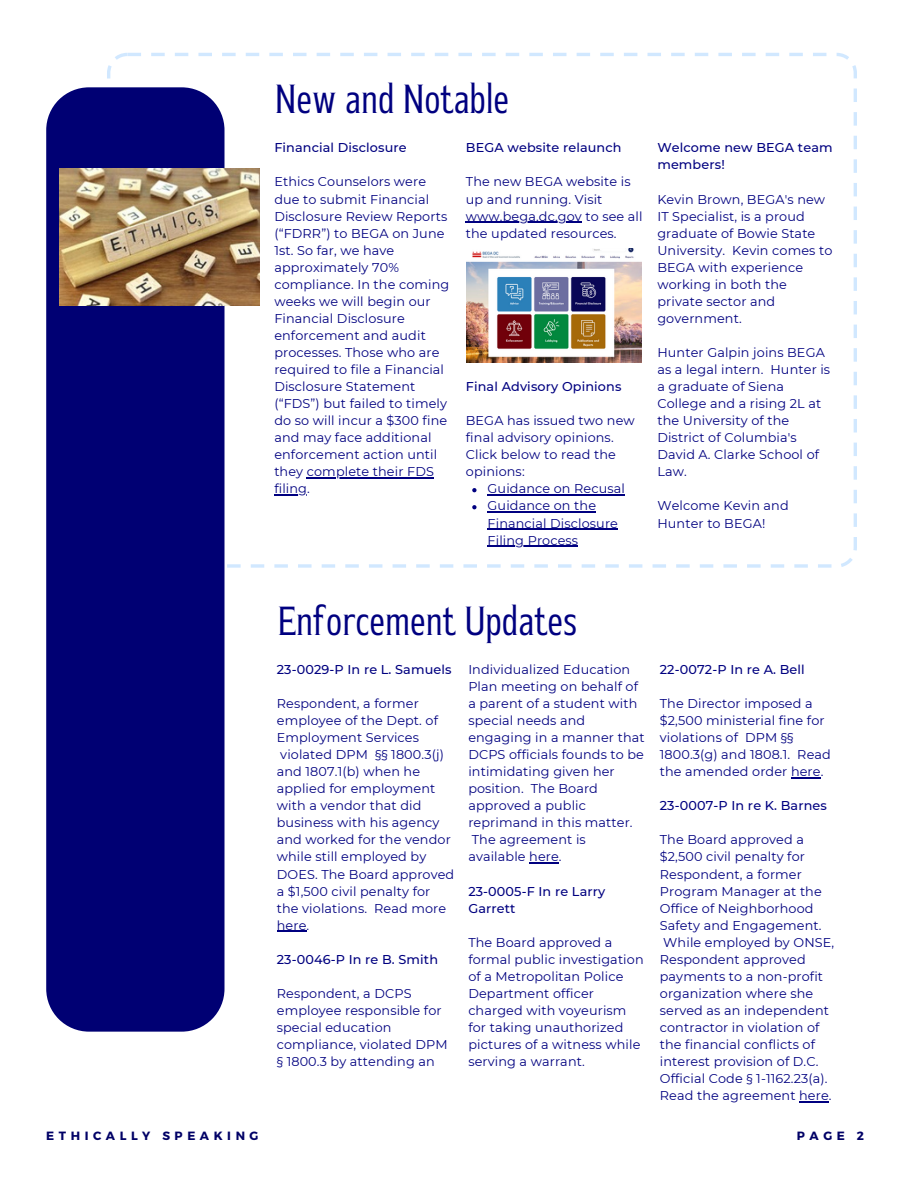
<style>
.page{position:relative;width:918px;height:1188px;background:#fff}
.page>*{position:absolute;margin:0;border:0;box-sizing:border-box;transform-origin:0 0}
.t1{font:45px "Asangha Re Co";color:#000080}
.t2{font:12.75px/17.1px "Montserrat";letter-spacing:.01em;color:#000080}
.t3{font:500 12.75px/17.1px "Montserrat";letter-spacing:.01em;color:#000080}
.t4{font:700 12px "Montserrat";letter-spacing:.38em;color:#006}
</style>
<div class="page">
<svg style="left:107px;top:52px;width:750px;height:516px"></svg>
<hr style="left:307px;top:477px;width:127px;height:1px;background:#000080">
<hr style="left:274px;top:494px;width:33px;height:2px;background:#000080">
<svg style="left:472px;top:488px;width:5px;height:4px"></svg>
<hr style="left:488px;top:494px;width:137px;height:2px;background:#000080">
<svg style="left:472px;top:505px;width:5px;height:4px"></svg>
<hr style="left:488px;top:512px;width:108px;height:1px;background:#000080">
<hr style="left:488px;top:529px;width:130px;height:1px;background:#000080">
<hr style="left:488px;top:546px;width:90px;height:1px;background:#000080">
<hr style="left:466px;top:222px;width:116px;height:1px;background:#000080">
<hr style="left:277px;top:931px;width:30px;height:1px;background:#000080">
<hr style="left:529px;top:863px;width:30px;height:1px;background:#000080">
<hr style="left:791px;top:777px;width:30px;height:1px;background:#000080">
<hr style="left:799px;top:1101px;width:30px;height:1px;background:#000080">
<div style="left:46px;top:87px;width:179px;height:945px;background:#000073"></div>
<img style="left:60px;top:169px;width:200px;height:137px">
<img style="left:466px;top:248px;width:176px;height:114px">
<p class="t1" style="left:275px;top:71px;width:235px">New and Notable</p>
<p class="t3" style="left:274px;top:139px;width:134px">Financial Disclosure</p>
<p class="t2" style="left:274px;top:173px;width:177px">Ethics Counselors were due to submit Financial<br>Disclosure Review Reports (“FDRR”) to BEGA on June<br>1st. So far, we have approximately 70% compliance. In the coming weeks we will begin our<br>Financial Disclosure enforcement and audit processes. Those who are required to file a Financial<br>Disclosure Statement (“FDS”) but failed to timely do so will incur a $300 fine and may face additional enforcement action until they complete their FDS filing.</p>
<p class="t3" style="left:466px;top:139px;width:157px">BEGA website relaunch</p>
<p class="t2" style="left:466px;top:173px;width:178px">The new BEGA website is up and running. Visit www.bega.dc.gov to see all the updated resources.</p>
<p class="t3" style="left:466px;top:378px;width:157px">Final Advisory Opinions</p>
<p class="t2" style="left:466px;top:412px;width:170px">BEGA has issued two new final advisory opinions.<br>Click below to read the opinions:</p>
<p class="t2" style="left:488px;top:480px;width:139px">Guidance on Recusal</p>
<p class="t2" style="left:488px;top:497px;width:132px">Guidance on the<br>Financial Disclosure<br>Filing Process</p>
<p class="t3" style="left:657px;top:139px;width:177px">Welcome new BEGA team members!</p>
<p class="t2" style="left:657px;top:190px;width:177px">Kevin Brown, BEGA's new<br>IT Specialist, is a proud graduate of Bowie State<br>University. Kevin comes to<br>BEGA with experience working in both the private sector and government.</p>
<p class="t2" style="left:657px;top:344px;width:174px">Hunter Galpin joins BEGA as a legal intern. Hunter is a graduate of Siena<br>College and a rising 2L at the University of the<br>District of Columbia's<br>David A. Clarke School of<br>Law.</p>
<p class="t2" style="left:657px;top:497px;width:133px">Welcome Kevin and<br>Hunter to BEGA!</p>
<p class="t1" style="left:278px;top:593px;width:301px">Enforcement Updates</p>
<p class="t3" style="left:277px;top:661px;width:176px">23-0029-P In re L. Samuels</p>
<p class="t2" style="left:277px;top:695px;width:179px">Respondent, a former employee of the Dept. of<br>Employment Services violated DPM §§ 1800.3(j) and 1807.1(b) when he applied for employment with a vendor that did business with his agency and worked for the vendor while still employed by<br>DOES. The Board approved a $1,500 civil penalty for the violations. Read more here.</p>
<p class="t3" style="left:277px;top:951px;width:163px">23-0046-P In re B. Smith</p>
<p class="t2" style="left:277px;top:985px;width:172px">Respondent, a DCPS employee responsible for special education compliance, violated DPM § 1800.3 by attending an</p>
<p class="t2" style="left:468px;top:661px;width:178px">Individualized Education<br>Plan meeting on behalf of a parent of a student with special needs and engaging in a manner that<br>DCPS officials founds to be intimidating given her position. The Board approved a public reprimand in this matter.<br>The agreement is<br>available here.</p>
<p class="t3" style="left:468px;top:882px;width:139px">23-0005-F In re Larry<br>Garrett</p>
<p class="t2" style="left:468px;top:934px;width:177px">The Board approved a formal public investigation of a Metropolitan Police<br>Department officer charged with voyeurism for taking unauthorized pictures of a witness while serving a warrant.</p>
<p class="t3" style="left:660px;top:661px;width:146px">22-0072-P In re A. Bell</p>
<p class="t2" style="left:660px;top:695px;width:173px">The Director imposed a $2,500 ministerial fine for violations of DPM §§<br>1800.3(g) and 1808.1. Read the amended order here.</p>
<p class="t3" style="left:660px;top:797px;width:169px">23-0007-P In re K. Barnes</p>
<p class="t2" style="left:660px;top:831px;width:176px">The Board approved a $2,500 civil penalty for<br>Respondent, a former<br>Program Manager at the<br>Office of Neighborhood<br>Safety and Engagement.<br>While employed by ONSE,<br>Respondent approved payments to a non-profit organization where she served as an independent contractor in violation of the financial conflicts of interest provision of D.C.<br>Official Code § 1-1162.23(a).<br>Read the agreement here.</p>
<p class="t4" style="left:46px;top:1128px;width:214px">ETHICALLY SPEAKING</p>
<p class="t4" style="left:797px;top:1128px;width:69px">PAGE 2</p>
</div>
